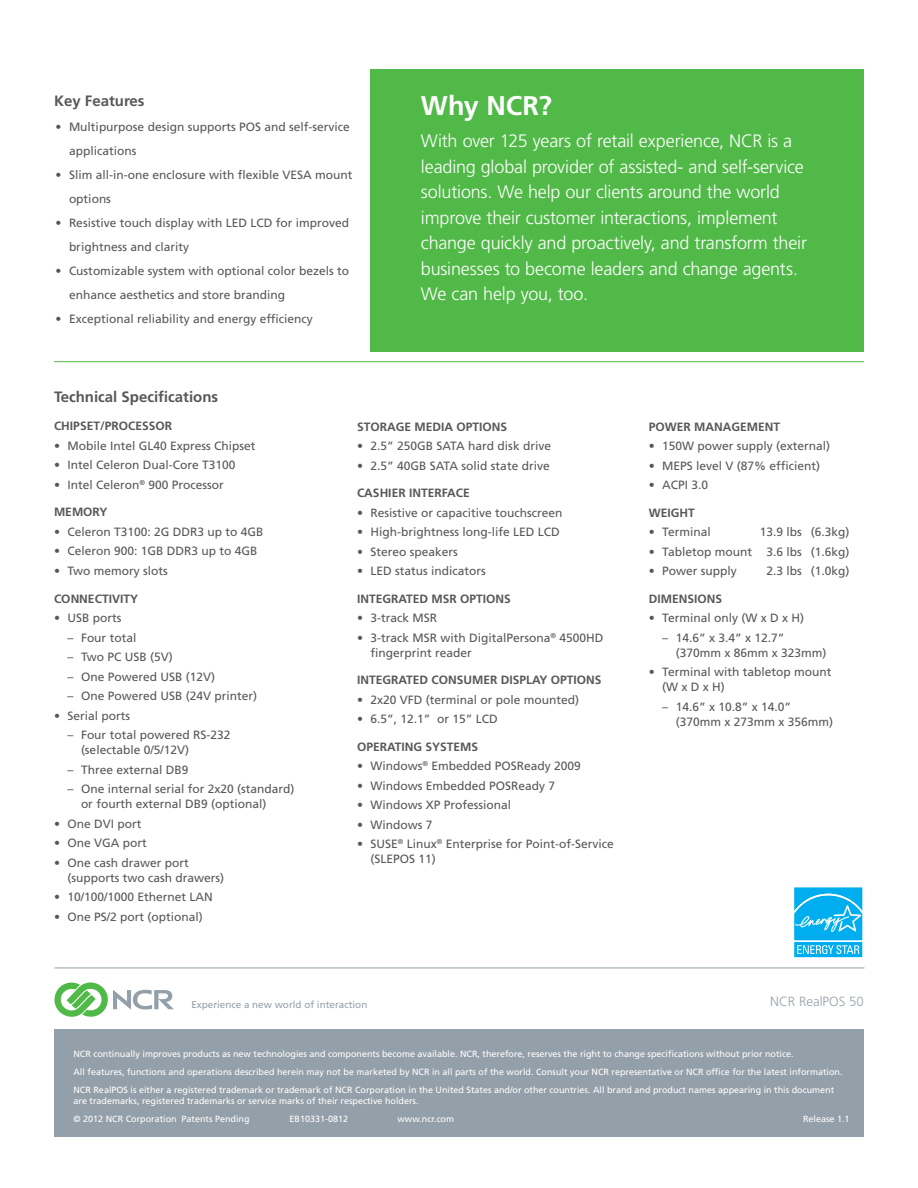
<style>
.page{position:relative;width:918px;height:1188px;background:#fff}
.page>*{position:absolute;margin:0;border:0;box-sizing:border-box;transform-origin:0 0}
.Back_Why_NCR{font:700 27px "Frutiger LT Std";color:#fff}
.Back_Why_NCR_Text{font:300 18px/25.5px "Frutiger LT Std";letter-spacing:-.01em;color:#fff}
.Back_Subhead{font:700 15px "Frutiger LT Std";color:#57585a}
.Footer_Product_Name{font:300 13.35px "Frutiger LT Std";color:#94a0a9}
.Back_Specification_B{font:12px/15px "Frutiger LT Std";color:#57585a}
.Back_Feature_Bullet{font:12px/24px "Frutiger LT Std";color:#57585a}
.Back_Specification_S{font:700 12px "Frutiger LT Std";color:#57585a}
.Back_Footer_Tagline{font:9.9px "Frutiger LT Std";color:#94a0a9}
.Back_Legal_Text{font:9px/11.2px "Frutiger LT Std";color:#fff}
</style>
<div class="page">
<div style="left:371px;top:69px;width:493px;height:282px;background:#51b948"></div>
<div style="left:54px;top:1030px;width:810px;height:107px;background:#94a0a9"></div>
<svg style="left:54px;top:983px;width:120px;height:34px"></svg>
<hr style="left:54px;top:361px;width:810px;height:1px;background:#51b948">
<hr style="left:54px;top:968px;width:810px;height:1px;background:#94a0a9">
<svg style="left:794px;top:887px;width:69px;height:71px"></svg>
<p class="Back_Subhead" style="left:54px;top:92px;width:92px">Key Features</p>
<p class="Back_Feature_Bullet" style="left:69px;top:115px;width:282px;text-indent:-14px">• Multipurpose design supports POS and self-service applications</p>
<p class="Back_Feature_Bullet" style="left:69px;top:163px;width:285px;text-indent:-14px">• Slim all-in-one enclosure with flexible VESA mount options</p>
<p class="Back_Feature_Bullet" style="left:69px;top:211px;width:282px;text-indent:-14px">• Resistive touch display with LED LCD for improved brightness and clarity</p>
<p class="Back_Feature_Bullet" style="left:69px;top:259px;width:282px;text-indent:-14px">• Customizable system with optional color bezels to enhance aesthetics and store branding</p>
<p class="Back_Feature_Bullet" style="left:56px;top:307px;width:259px">• Exceptional reliability and energy efficiency</p>
<p class="Back_Why_NCR" style="left:421px;top:90px;width:133px">Why NCR?</p>
<p class="Back_Why_NCR_Text" style="left:421px;top:128px;width:388px">With over 125 years of retail experience, NCR is a leading global provider of assisted- and self-service solutions. We help our clients around the world improve their customer interactions, implement change quickly and proactively, and transform their businesses to become leaders and change agents.<br>We can help you, too.</p>
<p class="Back_Subhead" style="left:54px;top:388px;width:166px">Technical Specifications</p>
<p class="Back_Specification_S" style="left:54px;top:419px;width:120px">CHIPSET/PROCESSOR</p>
<p class="Back_Specification_B" style="left:54px;top:438px;width:203px">• Mobile Intel GL40 Express Chipset</p>
<p class="Back_Specification_B" style="left:54px;top:458px;width:183px">• Intel Celeron Dual-Core T3100</p>
<p class="Back_Specification_B" style="left:54px;top:477px;width:171px">• Intel Celeron<sup>®</sup> 900 Processor</p>
<p class="Back_Specification_S" style="left:54px;top:505px;width:55px">MEMORY</p>
<p class="Back_Specification_B" style="left:54px;top:524px;width:211px">• Celeron T3100: 2G DDR3 up to 4GB</p>
<p class="Back_Specification_B" style="left:54px;top:544px;width:205px">• Celeron 900: 1GB DDR3 up to 4GB</p>
<p class="Back_Specification_B" style="left:54px;top:563px;width:115px">• Two memory slots</p>
<p class="Back_Specification_S" style="left:54px;top:591px;width:86px">CONNECTIVITY</p>
<p class="Back_Specification_B" style="left:54px;top:610px;width:69px">• USB ports</p>
<p class="Back_Specification_B" style="left:68px;top:630px;width:70px">– Four total</p>
<p class="Back_Specification_B" style="left:68px;top:649px;width:107px">– Two PC USB (5V)</p>
<p class="Back_Specification_B" style="left:68px;top:669px;width:149px">– One Powered USB (12V)</p>
<p class="Back_Specification_B" style="left:68px;top:688px;width:191px">– One Powered USB (24V printer)</p>
<p class="Back_Specification_B" style="left:54px;top:708px;width:78px">• Serial ports</p>
<p class="Back_Specification_B" style="left:81px;top:727px;width:151px;text-indent:-14px">– Four total powered RS-232 (selectable 0/5/12V)</p>
<p class="Back_Specification_B" style="left:68px;top:762px;width:122px">– Three external DB9</p>
<p class="Back_Specification_B" style="left:81px;top:781px;width:215px;text-indent:-14px">– One internal serial for 2x20 (standard) or fourth external DB9 (optional)</p>
<p class="Back_Specification_B" style="left:54px;top:816px;width:89px">• One DVI port</p>
<p class="Back_Specification_B" style="left:54px;top:835px;width:94px">• One VGA port</p>
<p class="Back_Specification_B" style="left:68px;top:855px;width:158px;text-indent:-14px">• One cash drawer port (supports two cash drawers)</p>
<p class="Back_Specification_B" style="left:54px;top:889px;width:160px">• 10/100/1000 Ethernet LAN</p>
<p class="Back_Specification_B" style="left:54px;top:909px;width:150px">• One PS/2 port (optional)</p>
<p class="Back_Specification_S" style="left:357px;top:419px;width:152px">STORAGE MEDIA OPTIONS</p>
<p class="Back_Specification_B" style="left:357px;top:438px;width:196px">• 2.5” 250GB SATA hard disk drive</p>
<p class="Back_Specification_B" style="left:357px;top:458px;width:194px">• 2.5” 40GB SATA solid state drive</p>
<p class="Back_Specification_S" style="left:357px;top:486px;width:114px">CASHIER INTERFACE</p>
<p class="Back_Specification_B" style="left:357px;top:505px;width:207px">• Resistive or capacitive touchscreen</p>
<p class="Back_Specification_B" style="left:357px;top:524px;width:204px">• High-brightness long-life LED LCD</p>
<p class="Back_Specification_B" style="left:357px;top:544px;width:102px">• Stereo speakers</p>
<p class="Back_Specification_B" style="left:357px;top:563px;width:130px">• LED status indicators</p>
<p class="Back_Specification_S" style="left:357px;top:591px;width:155px">INTEGRATED MSR OPTIONS</p>
<p class="Back_Specification_B" style="left:357px;top:610px;width:82px">• 3-track MSR</p>
<p class="Back_Specification_B" style="left:370px;top:630px;width:234px;text-indent:-14px">• 3-track MSR with DigitalPersona<sup>®</sup> 4500HD fingerprint reader</p>
<p class="Back_Specification_S" style="left:357px;top:673px;width:246px">INTEGRATED CONSUMER DISPLAY OPTIONS</p>
<p class="Back_Specification_B" style="left:357px;top:692px;width:224px">• 2x20 VFD (terminal or pole mounted)</p>
<p class="Back_Specification_B" style="left:357px;top:712px;width:142px">• 6.5”, 12.1” or 15” LCD</p>
<p class="Back_Specification_S" style="left:357px;top:739px;width:123px">OPERATING SYSTEMS</p>
<p class="Back_Specification_B" style="left:357px;top:759px;width:225px">• Windows<sup>®</sup> Embedded POSReady 2009</p>
<p class="Back_Specification_B" style="left:357px;top:778px;width:200px">• Windows Embedded POSReady 7</p>
<p class="Back_Specification_B" style="left:357px;top:798px;width:156px">• Windows XP Professional</p>
<p class="Back_Specification_B" style="left:357px;top:817px;width:77px">• Windows 7</p>
<p class="Back_Specification_B" style="left:370px;top:837px;width:245px;text-indent:-14px">• SUSE<sup>®</sup> Linux<sup>®</sup> Enterprise for Point-of-Service (SLEPOS 11)</p>
<p class="Back_Footer_Tagline" style="left:191px;top:998px;width:177px">Experience a new world of interaction</p>
<p class="Back_Specification_S" style="left:649px;top:419px;width:133px">POWER MANAGEMENT</p>
<p class="Back_Specification_B" style="left:649px;top:438px;width:183px">• 150W power supply (external)</p>
<p class="Back_Specification_B" style="left:649px;top:458px;width:173px">• MEPS level V (87% efficient)</p>
<p class="Back_Specification_B" style="left:649px;top:477px;width:61px">• ACPI 3.0</p>
<p class="Back_Specification_S" style="left:649px;top:505px;width:48px">WEIGHT</p>
<p class="Back_Specification_B" style="left:649px;top:524px;width:63px">• Terminal</p>
<p class="Back_Specification_B" style="left:760px;top:524px;width:91px">13.9 lbs (6.3kg)</p>
<p class="Back_Specification_B" style="left:649px;top:544px;width:202px">• Tabletop mount 3.6 lbs (1.6kg)</p>
<p class="Back_Specification_B" style="left:649px;top:563px;width:90px">• Power supply</p>
<p class="Back_Specification_B" style="left:766px;top:563px;width:85px">2.3 lbs (1.0kg)</p>
<p class="Back_Specification_S" style="left:649px;top:591px;width:75px">DIMENSIONS</p>
<p class="Back_Specification_B" style="left:649px;top:610px;width:157px">• Terminal only (W x D x H)</p>
<p class="Back_Specification_B" style="left:676px;top:630px;width:152px;text-indent:-14px">– 14.6” x 3.4” x 12.7” (370mm x 86mm x 323mm)</p>
<p class="Back_Specification_B" style="left:662px;top:664px;width:171px;text-indent:-14px">• Terminal with tabletop mount (W x D x H)</p>
<p class="Back_Specification_B" style="left:676px;top:699px;width:159px;text-indent:-14px">– 14.6” x 10.8” x 14.0” (370mm x 273mm x 356mm)</p>
<p class="Footer_Product_Name" style="left:770px;top:994px;width:95px">NCR RealPOS 50</p>
<p class="Back_Legal_Text" style="left:74px;top:1048px;width:722px">NCR continually improves products as new technologies and components become available. NCR, therefore, reserves the right to change specifications without prior notice.</p>
<p class="Back_Legal_Text" style="left:74px;top:1066px;width:771px">All features, functions and operations described herein may not be marketed by NCR in all parts of the world. Consult your NCR representative or NCR office for the latest information.</p>
<p class="Back_Legal_Text" style="left:74px;top:1084px;width:762px">NCR RealPOS is either a registered trademark or trademark of NCR Corporation in the United States and/or other countries. All brand and product names appearing in this document are trademarks, registered trademarks or service marks of their respective holders.</p>
<p class="Back_Legal_Text" style="left:74px;top:1113px;width:178px">© 2012 NCR Corporation Patents Pending</p>
<p class="Back_Legal_Text" style="left:290px;top:1113px;width:60px">EB10331-0812</p>
<p class="Back_Legal_Text" style="left:398px;top:1113px;width:58px">www.ncr.com</p>
<p class="Back_Legal_Text" style="left:803px;top:1113px;width:48px">Release 1.1</p>
</div>
